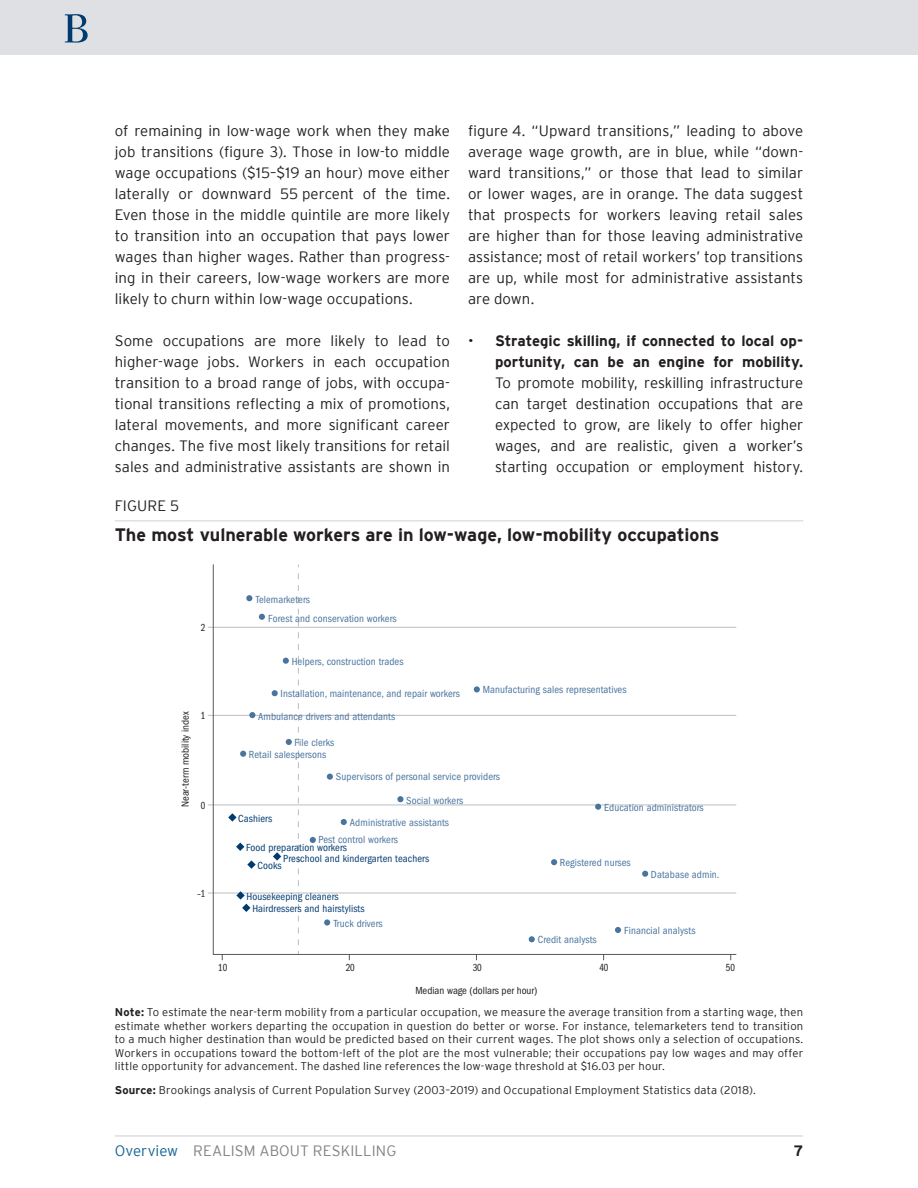
<style>
.page{position:relative;width:918px;height:1188px;background:#fff}
.page>*{position:absolute;margin:0;border:0;box-sizing:border-box;transform-origin:0 0}
._40_figure_title{font:700 18px "Interstate";color:#231f20}
._07_body_text{font:300 15px/21px "Interstate";color:#231f20;text-align:justify}
.t1{font:300 15px "Interstate";letter-spacing:.005em;color:#808285}
._40_figure_number{font:300 15px "Interstate";letter-spacing:.01em;color:#231f20}
.t2{font:700 15px "Interstate";color:#231f20}
._44_source{font:300 11.25px/13.5px "Interstate";letter-spacing:.015em;color:#231f20;text-align:justify}
.t3{font:condensed 10.65px "ITC Franklin Gothic Std";letter-spacing:.01em;color:#49749e}
.t4{font:condensed 10.65px "ITC Franklin Gothic Std";letter-spacing:.01em;color:#003b70}
.t5{font:condensed 10.65px "ITC Franklin Gothic Std";color:#231f20}
.t6{font:10.65px "ITC Franklin Gothic Std Bk Cp";color:#231f20}
.s1{font-weight:700}
.s2{color:#146194}
</style>
<div class="page">
<div style="left:0;top:0;width:918px;height:55px;background:#dfe0e3"></div>
<hr style="left:115px;top:1135px;width:688px;height:2px;background:#cfd2d4">
<hr style="left:115px;top:520px;width:688px;height:1px;background:#cfd2d4">
<svg style="left:298px;top:573px;width:1px;height:381px"></svg>
<hr style="left:208px;top:893px;width:528px;height:1px;background:#bcbdc0">
<hr style="left:208px;top:805px;width:528px;height:1px;background:#bcbdc0">
<hr style="left:208px;top:715px;width:528px;height:1px;background:#bcbdc0">
<hr style="left:208px;top:627px;width:528px;height:1px;background:#bcbdc0">
<svg style="left:228px;top:813px;width:9px;height:9px"></svg>
<svg style="left:236px;top:843px;width:8px;height:8px"></svg>
<svg style="left:273px;top:852px;width:8px;height:9px"></svg>
<svg style="left:247px;top:860px;width:9px;height:9px"></svg>
<svg style="left:236px;top:891px;width:15px;height:21px"></svg>
<div style="left:324px;top:919px;width:6px;height:7px;background:#49749e;border-radius:50%"></div>
<svg style="left:310px;top:837px;width:6px;height:6px"></svg>
<svg style="left:341px;top:819px;width:6px;height:6px"></svg>
<svg style="left:397px;top:796px;width:6px;height:6px"></svg>
<svg style="left:327px;top:774px;width:6px;height:6px"></svg>
<svg style="left:240px;top:751px;width:6px;height:6px"></svg>
<svg style="left:249px;top:712px;width:6px;height:6px"></svg>
<svg style="left:272px;top:690px;width:6px;height:6px"></svg>
<svg style="left:283px;top:658px;width:6px;height:6px"></svg>
<svg style="left:474px;top:686px;width:6px;height:6px"></svg>
<svg style="left:595px;top:804px;width:6px;height:6px"></svg>
<svg style="left:551px;top:859px;width:6px;height:6px"></svg>
<svg style="left:642px;top:871px;width:6px;height:6px"></svg>
<svg style="left:615px;top:927px;width:6px;height:6px"></svg>
<svg style="left:529px;top:936px;width:6px;height:6px"></svg>
<svg style="left:286px;top:739px;width:6px;height:6px"></svg>
<svg style="left:259px;top:614px;width:6px;height:6px"></svg>
<svg style="left:246px;top:595px;width:6px;height:6px"></svg>
<hr style="left:213px;top:954px;width:523px;height:1px;background:#57585a">
<hr style="left:213px;top:564px;width:1px;height:390px;background:#57585a">
<svg style="left:65px;top:14px;width:23px;height:29px"></svg>
<p class="_07_body_text" style="left:115px;top:120px;width:337px">of remaining in low-wage work when they make job transitions (figure 3). Those in low-to middle wage occupations ($15–$19 an hour) move either laterally or downward 55 percent of the time.<br>Even those in the middle quintile are more likely to transition into an occupation that pays lower wages than higher wages. Rather than progress&shy;ing in their careers, low-wage workers are more likely to churn within low-wage occupations.</p>
<p class="_07_body_text" style="left:115px;top:330px;width:337px">Some occupations are more likely to lead to higher-wage jobs. Workers in each occupation transition to a broad range of jobs, with occupa&shy;tional transitions reflecting a mix of promotions, lateral movements, and more significant career changes. The five most likely transitions for retail sales and administrative assistants are shown in</p>
<p class="_07_body_text" style="left:468px;top:120px;width:337px">figure 4. “Upward transitions,” leading to above average wage growth, are in blue, while “down&shy;ward transitions,” or those that lead to similar or lower wages, are in orange. The data suggest that prospects for workers leaving retail sales are higher than for those leaving administrative assistance; most of retail workers’ top transitions are up, while most for administrative assistants are down.</p>
<p class="_07_body_text" style="left:495px;top:330px;width:310px;text-indent:-27px">• <span class="s1">Strategic skilling, if connected to local op&shy;portunity, can be an engine for mobility.<br></span>To promote mobility, reskilling infrastructure can target destination occupations that are expected to grow, are likely to offer higher wages, and are realistic, given a worker’s starting occupation or employment history.</p>
<p class="_40_figure_number" style="left:115px;top:497px;width:66px">FIGURE 5</p>
<p class="_40_figure_title" style="left:115px;top:524px;width:606px">The most vulnerable workers are in low-wage, low-mobility occupations</p>
<p class="t3" style="left:256px;top:593px;width:56px">Telemarketers</p>
<p class="t3" style="left:268px;top:612px;width:130px">Forest and conservation workers</p>
<p class="t6" style="left:201px;top:622px;width:6px">2</p>
<p class="t3" style="left:292px;top:655px;width:113px">Helpers, construction trades</p>
<p class="t3" style="left:281px;top:688px;width:181px">Installation, maintenance, and repair workers</p>
<p class="t3" style="left:483px;top:684px;width:145px">Manufacturing sales representatives</p>
<p class="t5" style="left:179px;top:807px;width:97px;rotate:-90deg">Near-term mobility index</p>
<p class="t6" style="left:201px;top:710px;width:6px">1</p>
<p class="t6" style="left:201px;top:799px;width:6px">0</p>
<p class="t3" style="left:258px;top:710px;width:138px">Ambulance drivers and attendants</p>
<p class="t3" style="left:294px;top:737px;width:41px">File clerks</p>
<p class="t3" style="left:249px;top:749px;width:79px">Retail salespersons</p>
<p class="t3" style="left:336px;top:771px;width:166px">Supervisors of personal service providers</p>
<p class="t3" style="left:406px;top:794px;width:59px">Social workers</p>
<p class="t3" style="left:604px;top:802px;width:101px">Education administrators</p>
<p class="t4" style="left:238px;top:812px;width:35px">Cashiers</p>
<p class="t3" style="left:350px;top:817px;width:101px">Administrative assistants</p>
<p class="t3" style="left:319px;top:833px;width:81px">Pest control workers</p>
<p class="t4" style="left:246px;top:842px;width:103px">Food preparation workers</p>
<p class="t4" style="left:283px;top:852px;width:148px">Preschool and kindergarten teachers</p>
<p class="t4" style="left:258px;top:860px;width:26px">Cooks</p>
<p class="t3" style="left:560px;top:856px;width:72px">Registered nurses</p>
<p class="t3" style="left:651px;top:869px;width:70px">Database admin.</p>
<p class="t6" style="left:197px;top:888px;width:10px">–1</p>
<p class="t4" style="left:246px;top:890px;width:94px">Housekeeping cleaners</p>
<p class="t4" style="left:252px;top:903px;width:114px">Hairdressers and hairstylists</p>
<p class="t3" style="left:334px;top:917px;width:50px">Truck drivers</p>
<p class="t3" style="left:538px;top:934px;width:60px">Credit analysts</p>
<p class="t3" style="left:624px;top:925px;width:73px">Financial analysts</p>
<p class="t6" style="left:218px;top:962px;width:11px">10</p>
<p class="t6" style="left:346px;top:962px;width:11px">20</p>
<p class="t6" style="left:473px;top:962px;width:11px">30</p>
<p class="t6" style="left:599px;top:962px;width:11px">40</p>
<p class="t6" style="left:726px;top:962px;width:11px">50</p>
<p class="t5" style="left:415px;top:984px;width:124px">Median wage (dollars per hour)</p>
<p class="_44_source" style="left:115px;top:1005px;width:690px"><span class="s1">Note:</span> To estimate the near-term mobility from a particular occupation, we measure the average transition from a starting wage, then estimate whether workers departing the occupation in question do better or worse. For instance, telemarketers tend to transition to a much higher destination than would be predicted based on their current wages. The plot shows only a selection of occupations.<br>Workers in occupations toward the bottom-left of the plot are the most vulnerable; their occupations pay low wages and may offer little opportunity for advancement. The dashed line references the low-wage threshold at $16.03 per hour.</p>
<p class="_44_source" style="left:115px;top:1083px;width:642px"><span class="s1">Source:</span> Brookings analysis of Current Population Survey (2003–2019) and Occupational Employment Statistics data (2018).</p>
<p class="t1" style="left:115px;top:1143px;width:283px"><span class="s2">Overview</span> REALISM ABOUT RESKILLING</p>
<p class="t2" style="left:794px;top:1143px;width:11px">7</p>
</div>
